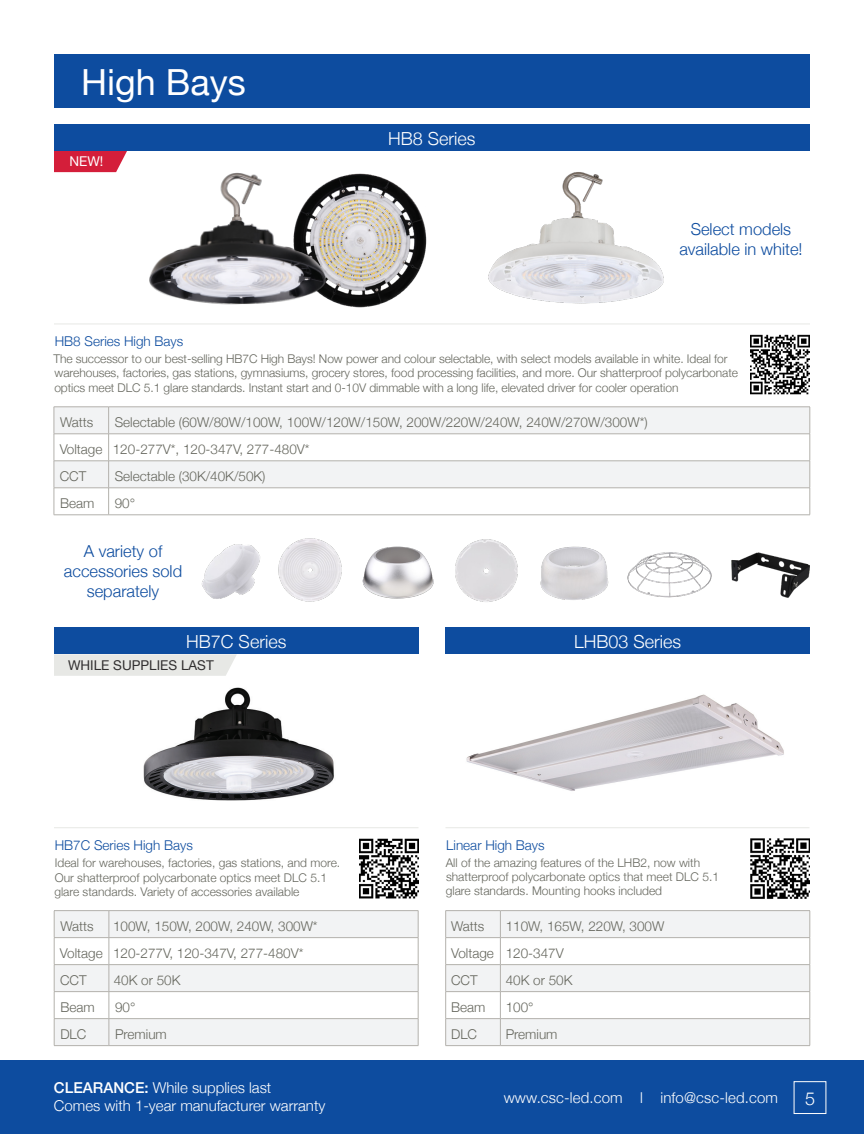
<style>
.page{position:relative;width:864px;height:1134px;background:#fff}
.page>*{position:absolute;margin:0;border:0;box-sizing:border-box;transform-origin:0 0}
.t1{font:36px "Helvetica Neue";color:#fff}
.t2{font:300 18px "Helvetica Neue";color:#fff}
.t3{font:300 16.5px/19.8px "Helvetica Neue";color:#0d4c9f;text-align:center}
.t4{font:300 15px/18px "Helvetica Neue";color:#fff}
.t5{font:300 13.5px "Helvetica Neue";color:#65665d}
.t6{font:300 13.5px "Helvetica Neue";color:#0d4c9f}
.t7{font:13.5px "Helvetica Neue";color:#312f30}
.t8{font:13.5px "Helvetica Neue";color:#fff}
.t9{font:300 12px/14.2px "Helvetica Neue";letter-spacing:-.005em;color:#65665d}
.s1{font-weight:500}
</style>
<div class="page">
<div style="left:0;top:1060px;width:864px;height:74px;background:#0d4c9f"></div>
<img style="left:143px;top:687px;width:191px;height:114px">
<div style="left:54px;top:654px;width:183px;height:22px;background:#e7e8e5"></div>
<img style="left:331px;top:173px;width:96px;height:135px">
<img style="left:149px;top:172px;width:182px;height:133px">
<svg style="left:54px;top:151px;width:73px;height:21px"></svg>
<div style="left:54px;top:54px;width:756px;height:54px;background:#0d4c9f"></div>
<div style="left:54px;top:627px;width:365px;height:27px;background:#0d4c9f"></div>
<div style="left:54px;top:124px;width:756px;height:27px;background:#0d4c9f"></div>
<div style="left:446px;top:627px;width:364px;height:27px;background:#0d4c9f"></div>
<hr style="left:54px;top:910px;width:55px;height:1px;background:#b3b1ac">
<hr style="left:109px;top:910px;width:309px;height:1px;background:#b3b1ac">
<hr style="left:54px;top:1045px;width:55px;height:1px;background:#b3b1ac">
<hr style="left:109px;top:1045px;width:309px;height:1px;background:#b3b1ac">
<svg style="left:54px;top:911px;width:365px;height:134px"></svg>
<div style="left:55px;top:408px;width:755px;height:26px;background:#f2f3f4"></div>
<svg style="left:55px;top:435px;width:755px;height:80px"></svg>
<hr style="left:54px;top:434px;width:55px;height:1px;background:#b3b1ac">
<hr style="left:109px;top:434px;width:701px;height:1px;background:#b3b1ac">
<hr style="left:54px;top:407px;width:55px;height:1px;background:#b3b1ac">
<hr style="left:109px;top:407px;width:701px;height:1px;background:#b3b1ac">
<hr style="left:54px;top:461px;width:55px;height:1px;background:#b3b1ac">
<hr style="left:109px;top:461px;width:701px;height:1px;background:#b3b1ac">
<hr style="left:54px;top:488px;width:55px;height:1px;background:#b3b1ac">
<svg style="left:54px;top:407px;width:1px;height:108px"></svg>
<hr style="left:109px;top:488px;width:701px;height:1px;background:#b3b1ac">
<svg style="left:108px;top:408px;width:1px;height:107px"></svg>
<hr style="left:54px;top:515px;width:55px;height:1px;background:#b3b1ac">
<hr style="left:109px;top:515px;width:701px;height:1px;background:#b3b1ac">
<svg style="left:810px;top:407px;width:1px;height:108px"></svg>
<hr style="left:446px;top:910px;width:54px;height:1px;background:#b3b1ac">
<hr style="left:500px;top:910px;width:310px;height:1px;background:#b3b1ac">
<svg style="left:445px;top:911px;width:366px;height:134px"></svg>
<hr style="left:446px;top:991px;width:54px;height:1px;background:#b3b1ac">
<hr style="left:500px;top:991px;width:310px;height:1px;background:#b3b1ac">
<hr style="left:446px;top:1018px;width:54px;height:1px;background:#b3b1ac">
<hr style="left:500px;top:1018px;width:310px;height:1px;background:#b3b1ac">
<hr style="left:446px;top:1045px;width:54px;height:1px;background:#b3b1ac">
<hr style="left:500px;top:1045px;width:310px;height:1px;background:#b3b1ac">
<hr style="left:54px;top:827px;width:364px;height:1px;background:#e7e8e5">
<hr style="left:54px;top:324px;width:756px;height:1px;background:#e7e8e5">
<img style="left:359px;top:839px;width:59px;height:59px">
<img style="left:751px;top:335px;width:59px;height:59px">
<hr style="left:446px;top:827px;width:363px;height:1px;background:#e7e8e5">
<img style="left:751px;top:839px;width:59px;height:59px">
<img style="left:466px;top:694px;width:318px;height:97px">
<div style="left:794px;top:1081px;width:32px;height:33px;border:1px solid #fff"></div>
<img style="left:488px;top:172px;width:176px;height:132px">
<img style="left:201px;top:544px;width:59px;height:55px">
<img style="left:278px;top:538px;width:64px;height:64px">
<img style="left:362px;top:546px;width:72px;height:53px">
<img style="left:455px;top:539px;width:63px;height:63px">
<img style="left:540px;top:546px;width:69px;height:54px">
<img style="left:627px;top:552px;width:85px;height:46px">
<img style="left:731px;top:552px;width:79px;height:46px">
<p class="t1" style="left:81px;top:56px;width:166px">High Bays</p>
<p class="t8" style="left:69px;top:152px;width:35px">NEW!</p>
<p class="t2" style="left:388px;top:124px;width:89px">HB8 Series</p>
<p class="t3" style="left:679px;top:218px;width:125px">Select models available in white!</p>
<p class="t6" style="left:55px;top:331px;width:130px">HB8 Series High Bays</p>
<p class="t9" style="left:53px;top:351px;width:686px">The successor to our best-selling HB7C High Bays! Now power and colour selectable, with select models available in white. Ideal for warehouses, factories, gas stations, gymnasiums, grocery stores, food processing facilities, and more. Our shatterproof polycarbonate optics meet DLC 5.1 glare standards. Instant start and 0-10V dimmable with a long life, elevated driver for cooler operation</p>
<p class="t5" style="left:60px;top:411px;width:35px">Watts</p>
<p class="t5" style="left:115px;top:411px;width:534px">Selectable (60W/80W/100W, 100W/120W/150W, 200W/220W/240W, 240W/270W/300W*)</p>
<p class="t5" style="left:60px;top:438px;width:44px">Voltage</p>
<p class="t5" style="left:113px;top:438px;width:198px">120-277V*, 120-347V, 277-480V*</p>
<p class="t5" style="left:60px;top:465px;width:28px">CCT</p>
<p class="t5" style="left:115px;top:465px;width:152px">Selectable (30K/40K/50K)</p>
<p class="t5" style="left:60px;top:492px;width:36px">Beam</p>
<p class="t5" style="left:115px;top:492px;width:22px">90°</p>
<p class="t3" style="left:64px;top:540px;width:120px">A variety of accessories sold separately</p>
<p class="t2" style="left:186px;top:627px;width:102px">HB7C Series</p>
<p class="t7" style="left:68px;top:655px;width:147px">WHILE SUPPLIES LAST</p>
<p class="t2" style="left:574px;top:627px;width:109px">LHB03 Series</p>
<p class="t6" style="left:55px;top:835px;width:140px">HB7C Series High Bays</p>
<p class="t9" style="left:54px;top:855px;width:287px">Ideal for warehouses, factories, gas stations, and more.<br>Our shatterproof polycarbonate optics meet DLC 5.1 glare standards. Variety of accessories available</p>
<p class="t5" style="left:60px;top:915px;width:35px">Watts</p>
<p class="t5" style="left:113px;top:915px;width:206px">100W, 150W, 200W, 240W, 300W*</p>
<p class="t5" style="left:60px;top:942px;width:44px">Voltage</p>
<p class="t5" style="left:113px;top:942px;width:192px">120-277V, 120-347V, 277-480V*</p>
<p class="t5" style="left:60px;top:969px;width:28px">CCT</p>
<p class="t5" style="left:114px;top:969px;width:68px">40K or 50K</p>
<p class="t5" style="left:60px;top:996px;width:36px">Beam</p>
<p class="t5" style="left:115px;top:996px;width:22px">90°</p>
<p class="t5" style="left:60px;top:1023px;width:28px">DLC</p>
<p class="t5" style="left:115px;top:1023px;width:53px">Premium</p>
<p class="t6" style="left:446px;top:835px;width:100px">Linear High Bays</p>
<p class="t9" style="left:446px;top:854px;width:275px">All of the amazing features of the LHB2, now with shatterproof polycarbonate optics that meet DLC 5.1 glare standards. Mounting hooks included</p>
<p class="t5" style="left:451px;top:915px;width:35px">Watts</p>
<p class="t5" style="left:506px;top:915px;width:160px">110W, 165W, 220W, 300W</p>
<p class="t5" style="left:451px;top:942px;width:44px">Voltage</p>
<p class="t5" style="left:506px;top:942px;width:60px">120-347V</p>
<p class="t5" style="left:451px;top:969px;width:28px">CCT</p>
<p class="t5" style="left:506px;top:969px;width:68px">40K or 50K</p>
<p class="t5" style="left:451px;top:996px;width:36px">Beam</p>
<p class="t5" style="left:506px;top:996px;width:29px">100°</p>
<p class="t5" style="left:451px;top:1023px;width:28px">DLC</p>
<p class="t5" style="left:506px;top:1023px;width:53px">Premium</p>
<p class="t4" style="left:54px;top:1078px;width:273px"><span class="s1">CLEARANCE:</span> While supplies last<br>Comes with 1-year manufacturer warranty</p>
<p class="t4" style="left:504px;top:1087px;width:276px">www.csc-led.com l info@csc-led.com</p>
<p class="t2" style="left:805px;top:1084px;width:12px">5</p>
</div>
